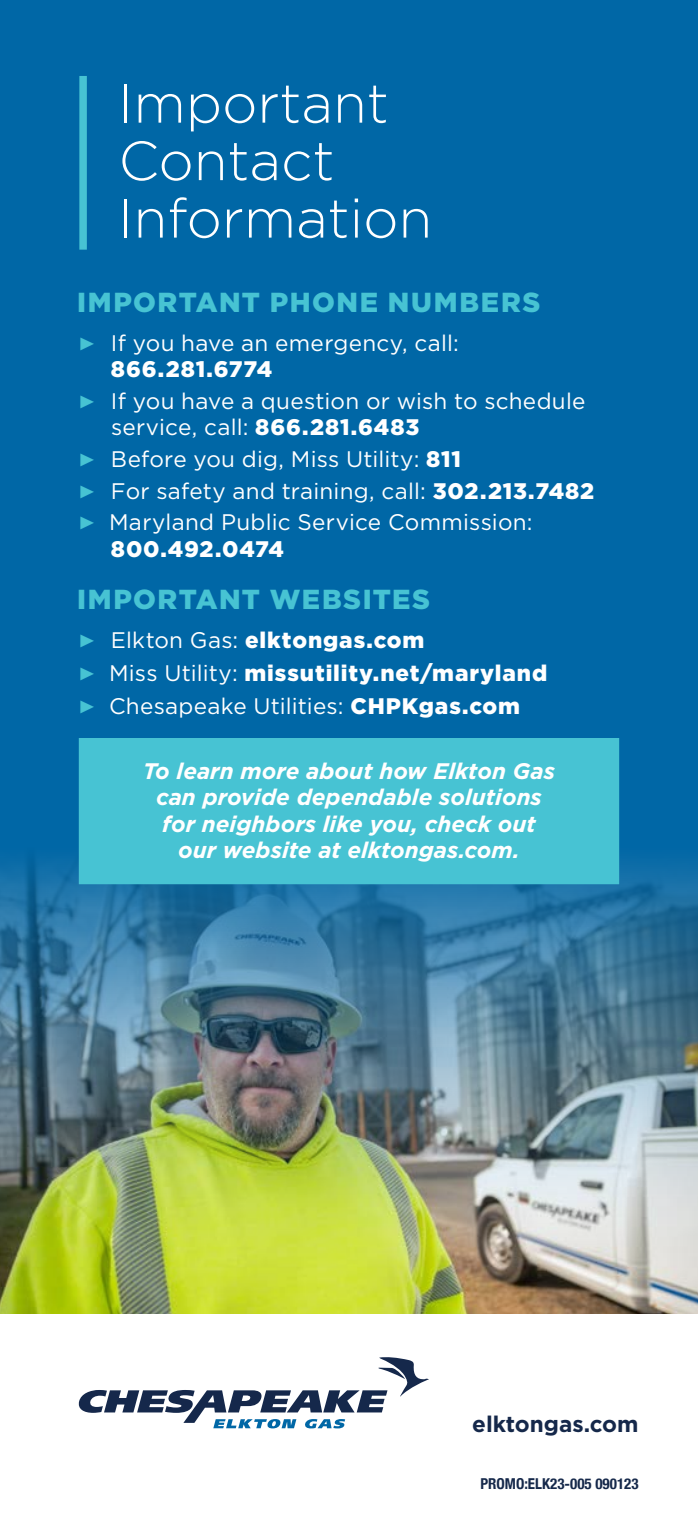
<style>
.page{position:relative;width:698px;height:1530px;background:#fff}
.page>*{position:absolute;margin:0;border:0;box-sizing:border-box;transform-origin:0 0}
.t1{font:300 55px/57.5px "Gotham";color:#fff}
.H2_-_Allcaps{font:900 27.5px "Gotham";letter-spacing:.05em;color:#47c3d3}
.Bullets_9_10_5_reverse{font:22.5px/26.2px "Gotham";letter-spacing:.01em;color:#fff}
.Body_9_10_5{font:italic 700 22.5px/26.2px "Gotham";color:#fff;text-align:center}
.Bullets_9_10_5_reverse-2{font:900 22.5px "Gotham";letter-spacing:.04em;color:#fff}
.t2{font:700 22.5px "Gotham";color:#15284a}
.t3{font:700 condensed 15px "Helvetica Neue";color:#15284a}
.s1{font-family:"Minion Pro";font-weight:700;font-size:27.5px;color:#47c3d3}
.s2{font-weight:900}
.s3{font-weight:400}
</style>
<div class="page">
<div style="left:0;top:0;width:698px;height:1314px;background:#0067a6"></div>
<img style="left:0;top:847px;width:698px;height:467px">
<div style="left:79px;top:738px;width:540px;height:146px;background:#47c3d3"></div>
<div style="left:79px;top:76px;width:8px;height:174px;background:#47c3d3"></div>
<svg style="left:79px;top:1357px;width:350px;height:71px"></svg>
<h1 class="t1" style="left:118px;top:74px;width:315px">Important<br>Contact<br>Information</h1>
<h2 class="H2_-_Allcaps" style="left:77px;top:284px;width:464px">IMPORTANT PHONE NUMBERS</h2>
<p class="Bullets_9_10_5_reverse" style="left:79px;top:330px;width:381px"><span class="s1">▶</span> If you have an emergency, call:</p>
<p class="Bullets_9_10_5_reverse-2" style="left:111px;top:354px;width:163px">866.281.6774</p>
<p class="Bullets_9_10_5_reverse" style="left:111px;top:387px;width:476px;text-indent:-32px"><span class="s1">▶</span> If you have a question or wish to schedule service, call: <span class="s2">866.281.6483</span></p>
<p class="Bullets_9_10_5_reverse" style="left:79px;top:445px;width:384px"><span class="s1">▶</span> Before you dig, Miss Utility: <span class="s2">811</span></p>
<p class="Bullets_9_10_5_reverse" style="left:79px;top:477px;width:517px"><span class="s1">▶</span> For safety and training, call: <span class="s2">302.213.7482</span></p>
<p class="Bullets_9_10_5_reverse" style="left:79px;top:509px;width:455px"><span class="s1">▶</span> Maryland Public Service Commission:</p>
<p class="Bullets_9_10_5_reverse-2" style="left:111px;top:533px;width:175px">800.492.0474</p>
<h2 class="H2_-_Allcaps" style="left:77px;top:580px;width:354px">IMPORTANT WEBSITES</h2>
<p class="Bullets_9_10_5_reverse-2" style="left:79px;top:624px;width:347px"><span class="s1">▶</span> <span class="s3">Elkton Gas:</span> elktongas.com</p>
<p class="Bullets_9_10_5_reverse-2" style="left:79px;top:657px;width:470px"><span class="s1">▶</span> <span class="s3">Miss Utility:</span> missutility.net/maryland</p>
<p class="Bullets_9_10_5_reverse" style="left:79px;top:692px;width:443px"><span class="s1">▶</span> Chesapeake Utilities: <span class="s2">CHPKgas.com</span></p>
<p class="Body_9_10_5" style="left:143px;top:758px;width:413px">To learn more about how Elkton Gas can provide dependable solutions for neighbors like you, check out our website at elktongas.com.</p>
<p class="t2" style="left:472px;top:1410px;width:168px">elktongas.com</p>
<p class="t3" style="left:480px;top:1471px;width:160px">PROMO:ELK23-005 090123</p>
</div>
